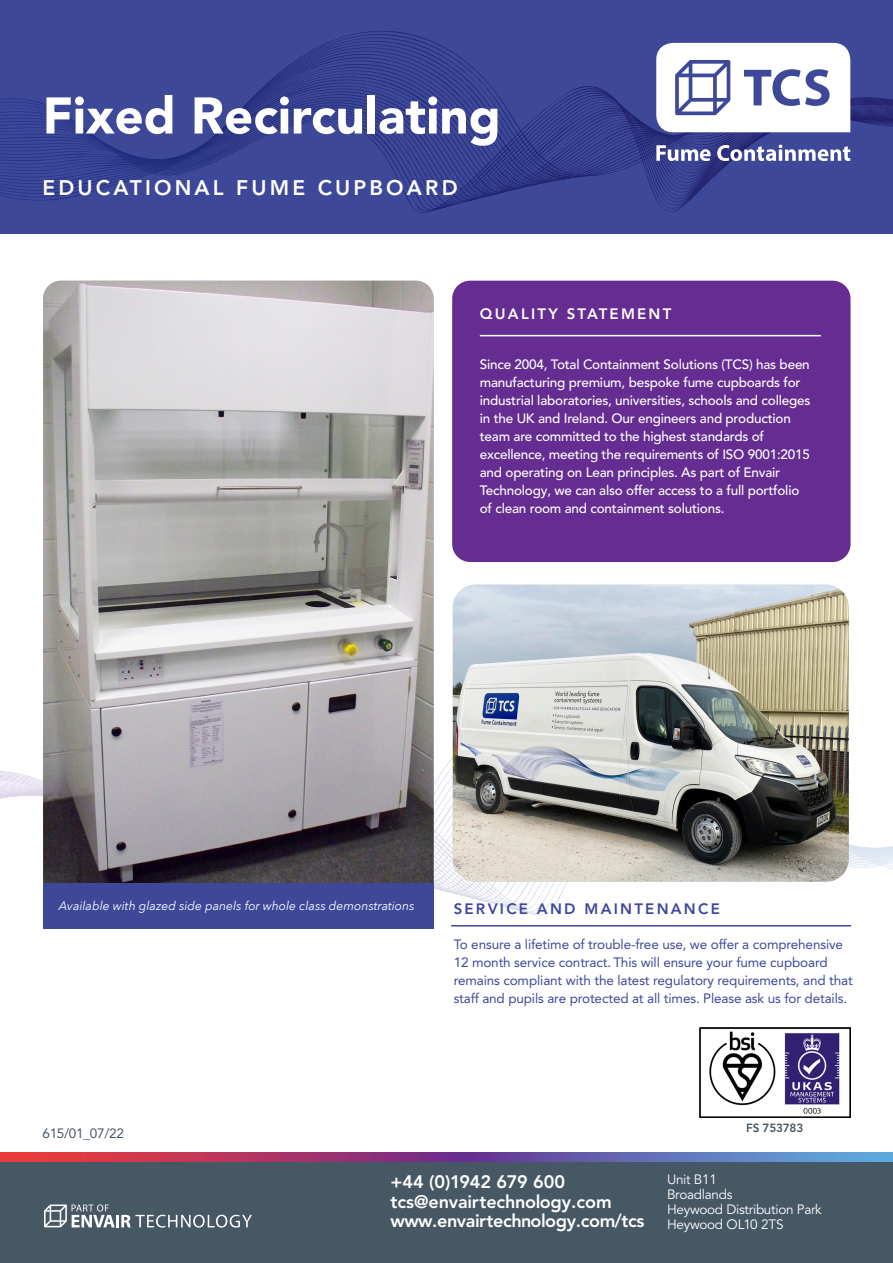
<style>
.page{position:relative;width:893px;height:1263px;background:#fff}
.page>*{position:absolute;margin:0;border:0;box-sizing:border-box;transform-origin:0 0}
.t1{font:900 51px "Avenir LT Pro";color:#fff}
.t2{font:800 21px "Avenir LT Pro";letter-spacing:.15em;color:#fff}
.t3{font:800 18px "Avenir LT Pro";letter-spacing:-.02em;color:#fff}
.t4{font:800 18px "Avenir LT Pro";color:#fff}
.t5{font:800 15px "Avenir LT Pro";letter-spacing:.15em;color:#3e4899}
.t6{font:800 15px "Avenir LT Pro";letter-spacing:.15em;color:#fff}
.t7{font:500 13.5px/18px "Avenir LT Pro";letter-spacing:-.015em;color:#fff}
.t8{font:13.5px/18px "Avenir LT Pro";letter-spacing:-.01em;color:#3e4899}
.t9{font:13.5px "Avenir LT Pro";letter-spacing:-.02em;color:#fff}
.t10{font:13.5px "Avenir LT Pro";letter-spacing:-.02em;color:#475865}
.t11{font:italic 12.15px "Avenir Next";color:#fff}
.t12{font:800 11.85px "Avenir LT Pro";letter-spacing:-.02em;color:#475865}
</style>
<div class="page">
<svg style="left:0;top:755px;width:893px;height:160px"></svg>
<div style="left:1px;top:1157px;width:892px;height:106px;background:#475865"></div>
<svg style="left:1px;top:1152px;width:892px;height:9px;background:#8c528a"></svg>
<svg style="left:44px;top:1204px;width:208px;height:23px"></svg>
<div style="left:0;top:0;width:893px;height:234px;background:#3e4899"></div>
<svg style="left:0;top:86px;width:893px;height:127px"></svg>
<svg style="left:656px;top:43px;width:194px;height:89px;background:#dee0ed"></svg>
<svg style="left:656px;top:145px;width:55px;height:16px"></svg>
<svg style="left:717px;top:145px;width:133px;height:16px"></svg>
<img style="left:43px;top:281px;width:391px;height:602px">
<div style="left:43px;top:883px;width:391px;height:46px;background:#3e4899"></div>
<div style="left:452px;top:281px;width:398px;height:281px;background:#652d91;border-radius:18px"></div>
<hr style="left:480px;top:335px;width:341px;height:1px;background:#fff">
<img style="left:453px;top:585px;width:396px;height:297px">
<hr style="left:451px;top:925px;width:400px;height:1px;background:#3e4899">
<img style="left:699px;top:1027px;width:151px;height:90px">
<p class="t1" style="left:43px;top:85px;width:460px">Fixed Recirculating</p>
<p class="t2" style="left:43px;top:175px;width:417px">EDUCATIONAL FUME CUPBOARD</p>
<p class="t6" style="left:480px;top:305px;width:193px">QUALITY STATEMENT</p>
<p class="t7" style="left:480px;top:356px;width:332px">Since 2004, Total Containment Solutions (TCS) has been manufacturing premium, bespoke fume cupboards for industrial laboratories, universities, schools and colleges in the UK and Ireland. Our engineers and production team are committed to the highest standards of excellence, meeting the requirements of ISO 9001:2015 and operating on Lean principles. As part of Envair Technology, we can also offer access to a full portfolio of clean room and containment solutions.</p>
<p class="t11" style="left:59px;top:896px;width:357px">Available with glazed side panels for whole class demonstrations</p>
<p class="t5" style="left:454px;top:899px;width:268px">SERVICE AND MAINTENANCE</p>
<p class="t8" style="left:454px;top:935px;width:401px">To ensure a lifetime of trouble-free use, we offer a comprehensive 12 month service contract. This will ensure your fume cupboard remains compliant with the latest regulatory requirements, and that staff and pupils are protected at all times. Please ask us for details.</p>
<p class="t10" style="left:43px;top:1124px;width:83px">615/01_07/22</p>
<p class="t12" style="left:746px;top:1121px;width:58px">FS 753783</p>
<p class="t3" style="left:390px;top:1171px;width:176px">+44 (0)1942 679 600</p>
<p class="t4" style="left:390px;top:1191px;width:223px">tcs@envairtechnology.com</p>
<p class="t3" style="left:390px;top:1210px;width:256px">www.envairtechnology.com/tcs</p>
<p class="t9" style="left:667px;top:1171px;width:51px">Unit B11</p>
<p class="t9" style="left:667px;top:1186px;width:67px">Broadlands</p>
<p class="t9" style="left:667px;top:1201px;width:156px">Heywood Distribution Park</p>
<p class="t9" style="left:667px;top:1216px;width:118px">Heywood OL10 2TS</p>
</div>
